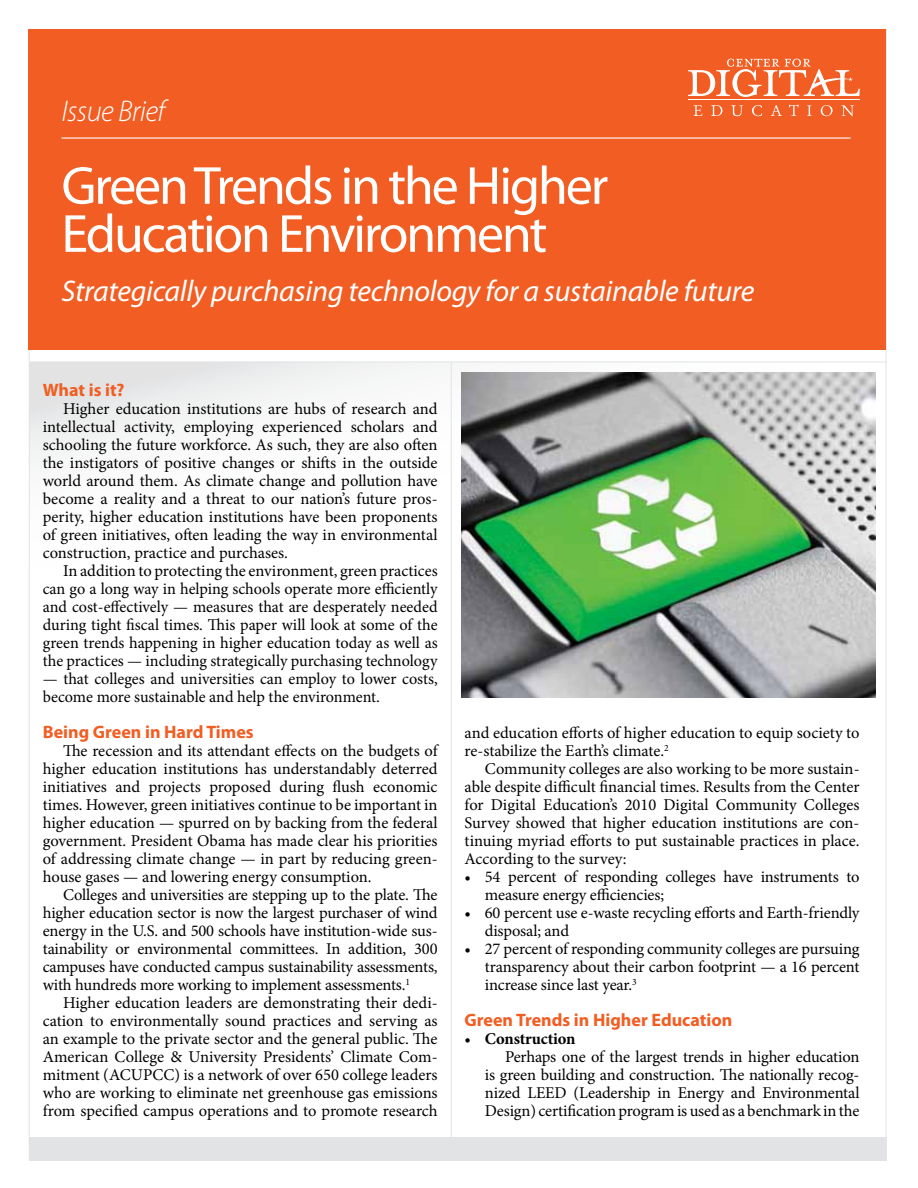
<style>
.page{position:relative;width:918px;height:1188px;background:#fff}
.page>*{position:absolute;margin:0;border:0;box-sizing:border-box;transform-origin:0 0}
.t1{font:54px/48px "Myriad Pro";letter-spacing:-.04em;color:#fff}
.t2{font:italic 30px "Myriad Pro";letter-spacing:-.01em;color:#fff}
.t3{font:italic 300 30px "Myriad Pro";letter-spacing:-.02em;color:#fff}
.t4{font:700 18px "Myriad Pro";color:#f15d22}
.t5{font:16.5px/18px "Minion Pro";letter-spacing:-.01em;color:#000;text-align:justify}
.t6{font:700 16.5px "Minion Pro";letter-spacing:-.01em;color:#000}
.s1{font-weight:400}
</style>
<div class="page">
<div style="left:29px;top:363px;width:793px;height:204px;background:linear-gradient(to bottom,#efeff0,#fff)"></div>
<hr style="left:886px;top:29px;width:1px;height:1129px;background:#e2e3e4">
<hr style="left:29px;top:76px;width:1px;height:1083px;background:#e2e3e4">
<hr style="left:30px;top:362px;width:856px;height:1px;background:#e2e3e4">
<div style="left:29px;top:1137px;width:857px;height:24px;background:#e2e3e4"></div>
<hr style="left:451px;top:362px;width:1px;height:799px;background:#e2e3e4">
<img style="left:462px;top:373px;width:414px;height:324px">
<div style="left:29px;top:29px;width:857px;height:321px;background:#f15d22"></div>
<hr style="left:688px;top:99px;width:171px;height:1px;background:#fff">
<svg style="left:688px;top:59px;width:172px;height:38px"></svg>
<svg style="left:694px;top:105px;width:9px;height:11px"></svg>
<svg style="left:711px;top:105px;width:11px;height:11px"></svg>
<svg style="left:731px;top:105px;width:12px;height:11px"></svg>
<svg style="left:752px;top:105px;width:10px;height:11px"></svg>
<svg style="left:771px;top:105px;width:11px;height:11px"></svg>
<svg style="left:789px;top:105px;width:10px;height:11px"></svg>
<svg style="left:807px;top:105px;width:5px;height:11px"></svg>
<svg style="left:821px;top:105px;width:12px;height:11px"></svg>
<svg style="left:841px;top:105px;width:13px;height:11px"></svg>
<hr style="left:62px;top:137px;width:789px;height:2px;background:#fff">
<h2 class="t3" style="left:62px;top:93px;width:105px">Issue Brief</h2>
<h1 class="t1" style="left:62px;top:161px;width:548px">Green Trends in the Higher<br>Education Environment</h1>
<h2 class="t2" style="left:62px;top:273px;width:695px">Strategically purchasing technology for a sustainable future</h2>
<p class="t4" style="left:43px;top:378px;width:83px">What is it?</p>
<p class="t5" style="left:43px;top:400px;width:396px;text-indent:20px">Higher education institutions are hubs of research and intellectual activity, employing experienced scholars and schooling the future workforce. As such, they are also often the instigators of positive changes or shifts in the outside world around them. As climate change and pollution have become a reality and a threat to our nation’s future pros&shy;perity, higher education institutions have been proponents of green initiatives, often leading the way in environmental construction, practice and purchases.</p>
<p class="t5" style="left:43px;top:562px;width:396px;text-indent:20px">In addition to protecting the environment, green practices can go a long way in helping schools operate more efficiently and cost-effectively — measures that are desperately needed during tight fiscal times. This paper will look at some of the green trends happening in higher education today as well as the practices — including strategically purchasing technology</p>
<p class="t5" style="left:43px;top:670px;width:396px">— that colleges and universities can employ to lower costs, become more sustainable and help the environment.</p>
<p class="t4" style="left:43px;top:720px;width:212px">Being Green in Hard Times</p>
<p class="t5" style="left:43px;top:742px;width:396px;text-indent:20px">The recession and its attendant effects on the budgets of higher education institutions has understandably deterred initiatives and projects proposed during flush economic times. However, green initiatives continue to be important in higher education — spurred on by backing from the federal government. President Obama has made clear his priorities of addressing climate change — in part by reducing green&shy;house gases — and lowering energy consumption.</p>
<p class="t5" style="left:43px;top:886px;width:396px;text-indent:20px">Colleges and universities are stepping up to the plate. The higher education sector is now the largest purchaser of wind energy in the U.S. and 500 schools have institution-wide sus&shy;tainability or environmental committees. In addition, 300 campuses have conducted campus sustainability assessments, with hundreds more working to implement assessments.<sup>1</sup></p>
<p class="t5" style="left:43px;top:994px;width:396px;text-indent:20px">Higher education leaders are demonstrating their dedi&shy;cation to environmentally sound practices and serving as an example to the private sector and the general public. The American College &amp; University Presidents’ Climate Com&shy;mitment (ACUPCC) is a network of over 650 college leaders who are working to eliminate net greenhouse gas emissions from specified campus operations and to promote research</p>
<p class="t5" style="left:465px;top:724px;width:396px">and education efforts of higher education to equip society to re-stabilize the Earth’s climate.<sup>2</sup></p>
<p class="t5" style="left:465px;top:760px;width:396px;text-indent:20px">Community colleges are also working to be more sustain&shy;able despite difficult financial times. Results from the Center for Digital Education’s 2010 Digital Community Colleges Survey showed that higher education institutions are con&shy;tinuing myriad efforts to put sustainable practices in place.<br>According to the survey:</p>
<p class="t5" style="left:485px;top:868px;width:376px;text-indent:-20px">• 54 percent of responding colleges have instruments to measure energy efficiencies;</p>
<p class="t5" style="left:485px;top:904px;width:376px;text-indent:-20px">• 60 percent use e-waste recycling efforts and Earth-friendly disposal; and</p>
<p class="t5" style="left:485px;top:940px;width:376px;text-indent:-20px">• 27 percent of responding community colleges are pursuing transparency about their carbon footprint — a 16 percent increase since last year.<sup>3</sup></p>
<p class="t4" style="left:465px;top:1008px;width:269px">Green Trends in Higher Education</p>
<p class="t6" style="left:465px;top:1027px;width:113px"><span class="s1">•</span> Construction</p>
<p class="t5" style="left:505px;top:1048px;width:356px">Perhaps one of the largest trends in higher education</p>
<p class="t5" style="left:485px;top:1066px;width:376px">is green building and construction. The nationally recog-</p>
<p class="t5" style="left:485px;top:1084px;width:376px">nized LEED (Leadership in Energy and Environmental</p>
<p class="t5" style="left:485px;top:1102px;width:376px">Design) certification program is used as a benchmark in the</p>
</div>
